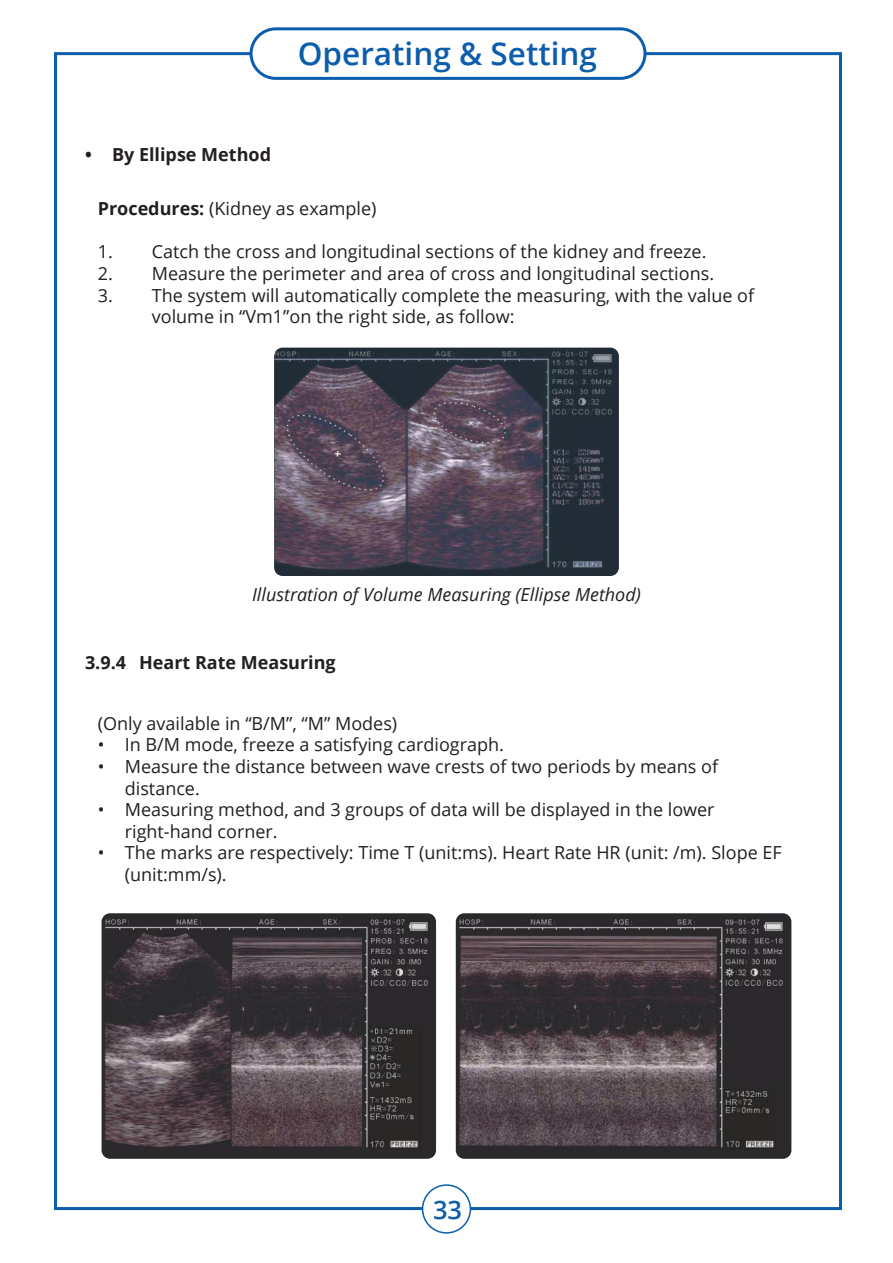
<style>
.page{position:relative;width:893px;height:1263px;background:#fff}
.page>*{position:absolute;margin:0;border:0;box-sizing:border-box;transform-origin:0 0}
.t1{font:600 31.5px "Open Sans";color:#0c5dab}
.t2{font:600 25.5px "Open Sans";color:#0c5dab}
.t3{font:18px/21.6px "Open Sans";color:#231f20}
.t4{font:italic 18px "Open Sans";color:#231f20}
.t5{font:700 18px "Open Sans";color:#231f20}
.s1{font-weight:700}
</style>
<div class="page">
<div style="left:250px;top:27px;width:396px;height:53px;border:3px solid #0c5dab;border-radius:25px"></div>
<img style="left:274px;top:348px;width:345px;height:228px">
<img style="left:102px;top:913px;width:334px;height:246px">
<img style="left:456px;top:913px;width:335px;height:246px">
<div style="left:422px;top:1184px;width:49px;height:50px;border:2px solid #0c5dab;border-radius:50%"></div>
<h1 class="t1" style="left:298px;top:32px;width:301px">Operating &amp; Setting</h1>
<p class="t5" style="left:85px;top:142px;width:188px">• By Ellipse Method</p>
<p class="t3" style="left:98px;top:197px;width:280px"><span class="s1">Procedures:</span> (Kidney as example)</p>
<p class="t3" style="left:98px;top:241px;width:610px">1. Catch the cross and longitudinal sections of the kidney and freeze.</p>
<p class="t3" style="left:98px;top:262px;width:618px">2. Measure the perimeter and area of cross and longitudinal sections.</p>
<p class="t3" style="left:152px;top:284px;width:604px;text-indent:-54px">3. The system will automatically complete the measuring, with the value of volume in “Vm1”on the right side, as follow:</p>
<p class="t4" style="left:252px;top:582px;width:390px">Illustration of Volume Measuring (Ellipse Method)</p>
<p class="t5" style="left:85px;top:650px;width:252px">3.9.4 Heart Rate Measuring</p>
<p class="t3" style="left:98px;top:712px;width:301px">(Only available in “B/M”, “M” Modes)</p>
<p class="t3" style="left:98px;top:734px;width:408px">• In B/M mode, freeze a satisfying cardiograph.</p>
<p class="t3" style="left:125px;top:755px;width:595px;text-indent:-27px">• Measure the distance between wave crests of two periods by means of distance.</p>
<p class="t3" style="left:125px;top:798px;width:591px;text-indent:-27px">• Measuring method, and 3 groups of data will be displayed in the lower right-hand corner.</p>
<p class="t3" style="left:125px;top:842px;width:658px;text-indent:-27px">• The marks are respectively: Time T (unit:ms). Heart Rate HR (unit: /m). Slope EF (unit:mm/s).</p>
<h2 class="t2" style="left:433px;top:1192px;width:31px">33</h2>
</div>
